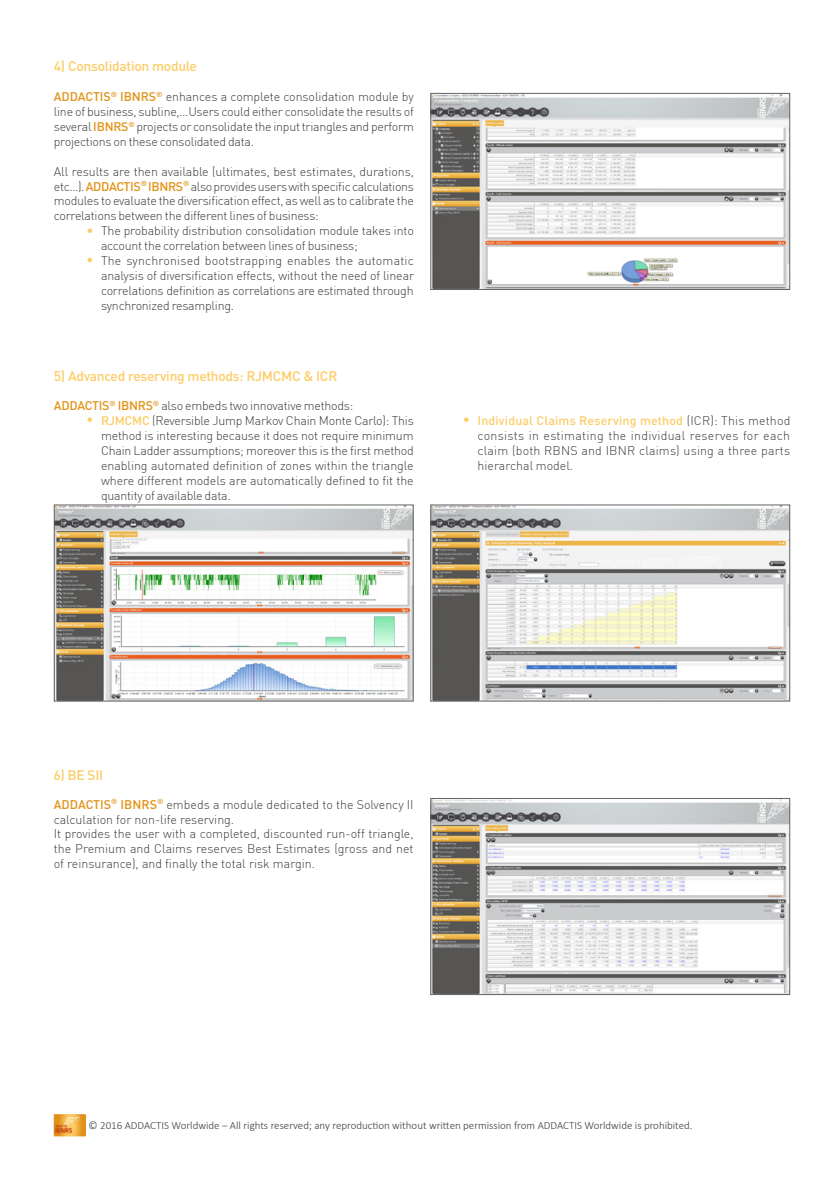
<style>
.page{position:relative;width:840px;height:1191px;background:#fff}
.page>*{position:absolute;margin:0;border:0;box-sizing:border-box;transform-origin:0 0}
.t1{font:500 13.8px "DIN Pro";letter-spacing:-.02em;color:#fccc66}
.t2{font:300 12.4px/14.8px "DIN Pro";letter-spacing:-.01em;color:#3c3c3b;text-align:justify}
.t3{font:300 11px "Calibri";color:#3c3c3b}
.s1{font-weight:500;color:#e19216}
.s2{font-weight:500;color:#fccc66}
</style>
<div class="page">
<svg style="left:54px;top:1114px;width:32px;height:22px"></svg>
<img style="left:432px;top:95px;width:355px;height:193px">
<div style="left:430px;top:93px;width:359px;height:197px;border:1px solid #636362"></div>
<img style="left:56px;top:506px;width:355px;height:193px">
<img style="left:432px;top:800px;width:355px;height:193px">
<div style="left:430px;top:798px;width:359px;height:197px;border:1px solid #636362"></div>
<svg style="left:87px;top:228px;width:5px;height:5px"></svg>
<svg style="left:87px;top:258px;width:5px;height:4px"></svg>
<svg style="left:87px;top:417px;width:5px;height:5px"></svg>
<img style="left:432px;top:506px;width:355px;height:193px">
<svg style="left:464px;top:417px;width:4px;height:5px"></svg>
<p class="t1" style="left:54px;top:57px;width:144px">4) Consolidation module</p>
<p class="t2" style="left:54px;top:89px;width:361px"><span class="s1">ADDACTIS</span><sup>®</sup> <span class="s1">IBNRS</span><sup>®</sup> enhances a complete consolidation module by line of business, subline,…Users could either consolidate the results of several <span class="s1">IBNRS</span><sup>®</sup> projects or consolidate the input triangles and perform projections on these consolidated data.</p>
<p class="t2" style="left:54px;top:164px;width:361px">All results are then available (ultimates, best estimates, durations, etc…). <span class="s1">ADDACTIS</span><sup>®</sup> <span class="s1">IBNRS</span><sup>®</sup> also provides users with specific calculations modules to evaluate the diversification effect, as well as to calibrate the correlations between the different lines of business:</p>
<p class="t2" style="left:101px;top:223px;width:314px;text-align:left">The probability distribution consolidation module takes into account the correlation between lines of business;<br>The synchronised bootstrapping enables the automatic analysis of diversification effects, without the need of linear correlations definition as correlations are estimated through synchronized resampling.</p>
<p class="t1" style="left:54px;top:366px;width:285px">5) Advanced reserving methods: RJMCMC &amp; ICR</p>
<p class="t2" style="left:101px;top:398px;width:314px;text-align:left;text-indent:-47px"><span class="s1">ADDACTIS</span><sup>®</sup> <span class="s1">IBNRS</span><sup>®</sup> also embeds two innovative methods:<br><span class="s2">RJMCMC</span> (Reversible Jump Markov Chain Monte Carlo): This method is interesting because it does not require minimum Chain Ladder assumptions; moreover this is the first method enabling automated definition of zones within the triangle where different models are automatically defined to fit the quantity of available data.</p>
<p class="t2" style="left:477px;top:413px;width:314px"><span class="s2">Individual Claims Reserving method</span> (ICR): This method consists in estimating the individual reserves for each claim (both RBNS and IBNR claims) using a three parts hierarchal model.</p>
<p class="t1" style="left:53px;top:765px;width:51px">6) BE SII</p>
<p class="t2" style="left:54px;top:796px;width:361px;text-align:left"><span class="s1">ADDACTIS</span><sup>®</sup> <span class="s1">IBNRS</span><sup>®</sup> embeds a module dedicated to the Solvency II calculation for non-life reserving.<br>It provides the user with a completed, discounted run-off triangle, the Premium and Claims reserves Best Estimates (gross and net of reinsurance), and finally the total risk margin.</p>
<p class="t3" style="left:88px;top:1118px;width:605px">© 2016 ADDACTIS Worldwide – All rights reserved; any reproduction without written permission from ADDACTIS Worldwide is prohibited.</p>
</div>
